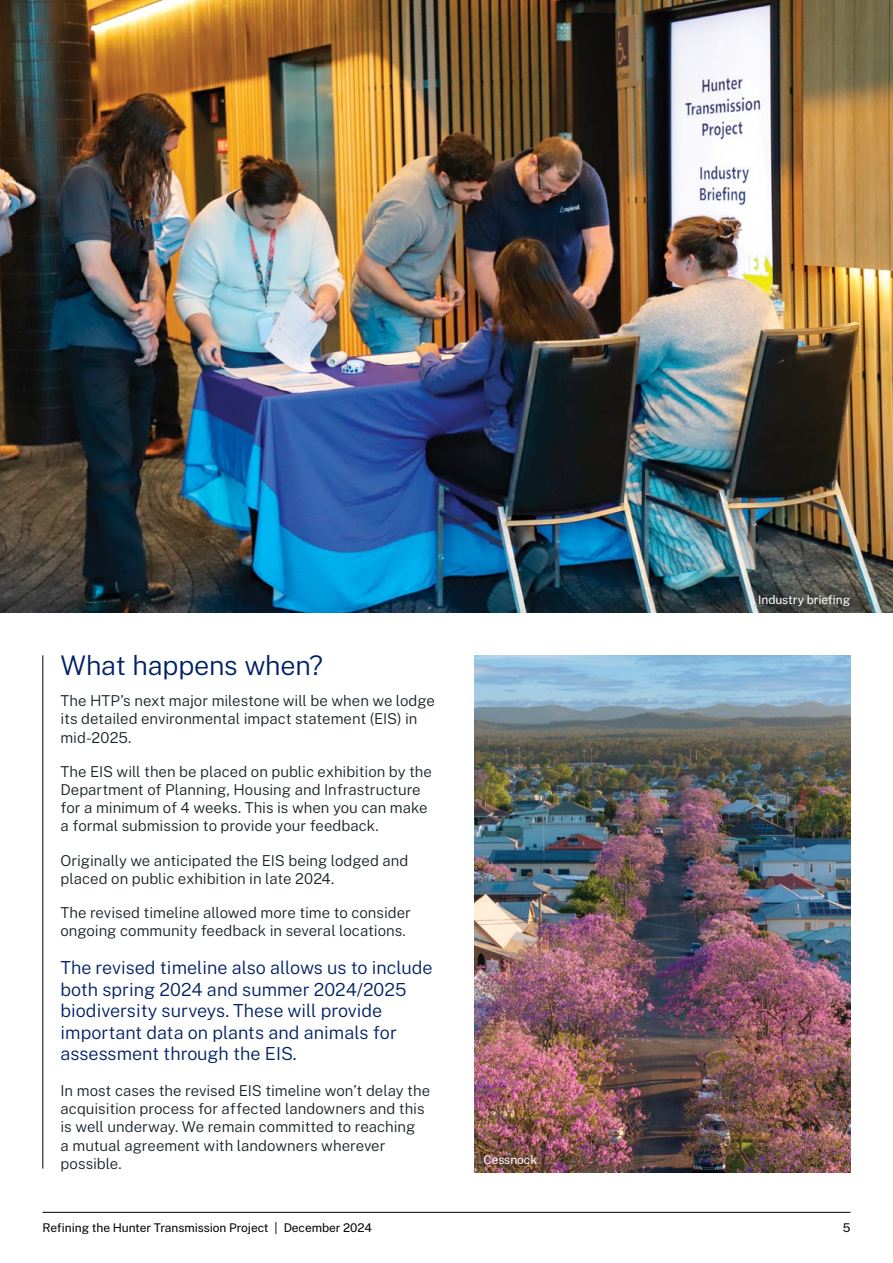
<style>
.page{position:relative;width:893px;height:1263px;background:#fff}
.page>*{position:absolute;margin:0;border:0;box-sizing:border-box;transform-origin:0 0}
.t1{font:300 27px "Public Sans";letter-spacing:-.01em;color:#002166}
.t2{font:300 18px/21.6px "Public Sans";color:#002166}
.t3{font:300 15px/18.3px "Public Sans";color:#1a2227}
.t4{font:12px "Public Sans";letter-spacing:-.005em;color:#000}
.t5{font:12px "Public Sans";letter-spacing:-.005em;color:#fff}
</style>
<div class="page">
<hr style="left:43px;top:1212px;width:807px;height:1px;background:#000">
<hr style="left:43px;top:655px;width:1px;height:513px;background:#000">
<img style="left:0;top:0;width:893px;height:612px">
<img style="left:475px;top:655px;width:375px;height:517px">
<div style="left:473px;top:1144px;width:74px;height:32px;background:#000;opacity:.75"></div>
<h3 class="t1" style="left:61px;top:645px;width:264px">What happens when?</h3>
<p class="t3" style="left:61px;top:690px;width:376px">The HTP’s next major milestone will be when we lodge its detailed environmental impact statement (EIS) in mid-2025.</p>
<p class="t3" style="left:61px;top:761px;width:373px">The EIS will then be placed on public exhibition by the Department of Planning, Housing and Infrastructure for a minimum of 4 weeks. This is when you can make a formal submission to provide your feedback.</p>
<p class="t3" style="left:61px;top:850px;width:349px">Originally we anticipated the EIS being lodged and placed on public exhibition in late 2024.</p>
<p class="t3" style="left:61px;top:902px;width:352px">The revised timeline allowed more time to consider ongoing community feedback in several locations.</p>
<p class="t2" style="left:61px;top:955px;width:373px">The revised timeline also allows us to include both spring 2024 and summer 2024/2025 biodiversity surveys. These will provide important data on plants and animals for assessment through the EIS.</p>
<p class="t3" style="left:61px;top:1080px;width:371px">In most cases the revised EIS timeline won’t delay the acquisition process for affected landowners and this is well underway. We remain committed to reaching<br>a mutual agreement with landowners wherever possible.</p>
<p class="t5" style="left:483px;top:1151px;width:55px">Cessnock</p>
<p class="t5" style="left:758px;top:590px;width:94px">Industry briefing</p>
<p class="t4" style="left:43px;top:1219px;width:331px">Refining the Hunter Transmission Project | December 2024</p>
<p class="t4" style="left:843px;top:1219px;width:9px">5</p>
</div>
